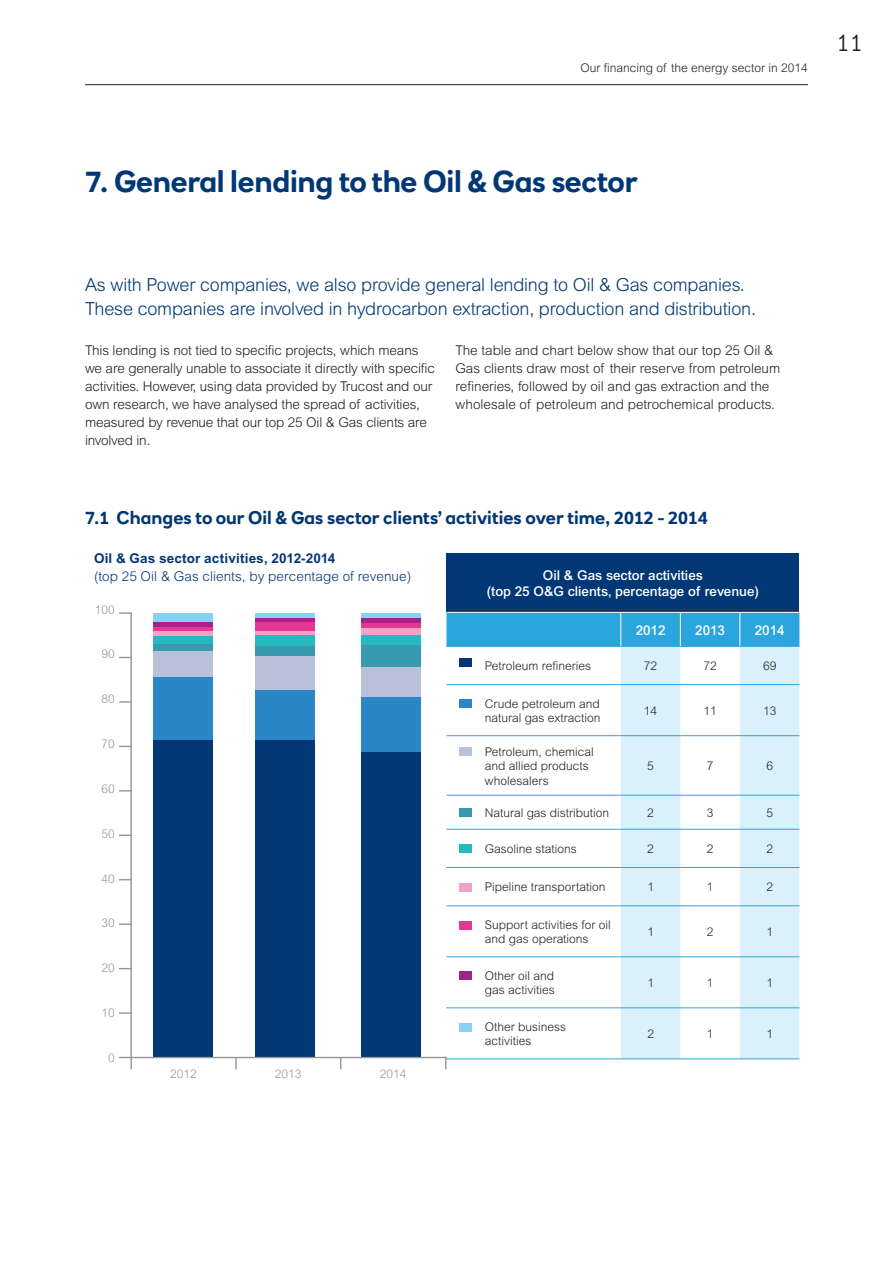
<style>
.page{position:relative;width:893px;height:1263px;background:#fff}
.page>*{position:absolute;margin:0;border:0;box-sizing:border-box;transform-origin:0 0}
.t1{font:700 30px "RN House Sans";letter-spacing:-.01em;color:#013775}
.t2{font:300 24px "RN House Sans";color:#231f20}
.t3{font:300 18px/24px "Arial";letter-spacing:-.01em;color:#013775}
.t4{font:700 18px "RN House Sans";color:#013775}
.t5{font:300 13.5px/18px "Arial";letter-spacing:-.01em;color:#231f20}
.t6{font:500 13.5px/16.2px "Arial";color:#fff;text-align:center}
.t7{font:300 13.5px "Arial";letter-spacing:.005em;color:#013775}
.t8{font:700 13.5px "Arial";letter-spacing:.01em;color:#013775}
.t9{font:300 12px/14.4px "Arial";color:#231f20}
.t10{font:300 12px "Arial";color:#939598}
</style>
<div class="page">
<hr style="left:85px;top:84px;width:723px;height:1px;background:#231f20">
<div style="left:446px;top:553px;width:353px;height:59px;background:#013775"></div>
<div style="left:448px;top:613px;width:351px;height:33px;background:#2ba5de"></div>
<svg style="left:621px;top:647px;width:178px;height:411px;fill:#daf0fb"></svg>
<hr style="left:680px;top:613px;width:1px;height:33px;background:#fff">
<hr style="left:739px;top:613px;width:1px;height:33px;background:#fff">
<hr style="left:620px;top:613px;width:1px;height:33px;background:#fff">
<hr style="left:446px;top:735px;width:175px;height:1px;background:#2ba5de">
<hr style="left:621px;top:735px;width:59px;height:1px;background:#2ba5de">
<hr style="left:680px;top:735px;width:60px;height:1px;background:#2ba5de">
<hr style="left:740px;top:735px;width:59px;height:1px;background:#2ba5de">
<hr style="left:446px;top:795px;width:175px;height:1px;background:#2ba5de">
<hr style="left:621px;top:795px;width:59px;height:1px;background:#2ba5de">
<hr style="left:680px;top:795px;width:60px;height:1px;background:#2ba5de">
<hr style="left:740px;top:795px;width:59px;height:1px;background:#2ba5de">
<hr style="left:446px;top:646px;width:175px;height:1px;background:#2ba5de">
<hr style="left:621px;top:646px;width:59px;height:1px;background:#2ba5de">
<hr style="left:680px;top:646px;width:60px;height:1px;background:#2ba5de">
<hr style="left:740px;top:646px;width:59px;height:1px;background:#2ba5de">
<hr style="left:446px;top:684px;width:175px;height:1px;background:#2ba5de">
<hr style="left:621px;top:684px;width:59px;height:1px;background:#2ba5de">
<hr style="left:680px;top:684px;width:60px;height:1px;background:#2ba5de">
<hr style="left:740px;top:684px;width:59px;height:1px;background:#2ba5de">
<hr style="left:446px;top:829px;width:175px;height:1px;background:#2ba5de">
<hr style="left:621px;top:829px;width:59px;height:1px;background:#2ba5de">
<hr style="left:680px;top:829px;width:60px;height:1px;background:#2ba5de">
<hr style="left:740px;top:829px;width:59px;height:1px;background:#2ba5de">
<hr style="left:446px;top:867px;width:175px;height:1px;background:#2ba5de">
<hr style="left:621px;top:867px;width:59px;height:1px;background:#2ba5de">
<hr style="left:680px;top:867px;width:60px;height:1px;background:#2ba5de">
<hr style="left:740px;top:867px;width:59px;height:1px;background:#2ba5de">
<hr style="left:446px;top:905px;width:175px;height:1px;background:#2ba5de">
<hr style="left:621px;top:905px;width:59px;height:1px;background:#2ba5de">
<hr style="left:680px;top:905px;width:60px;height:1px;background:#2ba5de">
<hr style="left:740px;top:905px;width:59px;height:1px;background:#2ba5de">
<hr style="left:446px;top:956px;width:175px;height:1px;background:#2ba5de">
<hr style="left:621px;top:956px;width:59px;height:1px;background:#2ba5de">
<hr style="left:680px;top:956px;width:60px;height:1px;background:#2ba5de">
<hr style="left:740px;top:956px;width:59px;height:1px;background:#2ba5de">
<hr style="left:446px;top:1007px;width:175px;height:1px;background:#2ba5de">
<hr style="left:621px;top:1007px;width:59px;height:1px;background:#2ba5de">
<hr style="left:680px;top:1007px;width:60px;height:1px;background:#2ba5de">
<hr style="left:740px;top:1007px;width:59px;height:1px;background:#2ba5de">
<hr style="left:446px;top:1058px;width:175px;height:1px;background:#2ba5de">
<hr style="left:621px;top:1058px;width:59px;height:1px;background:#2ba5de">
<hr style="left:680px;top:1058px;width:60px;height:1px;background:#2ba5de">
<hr style="left:740px;top:1058px;width:59px;height:1px;background:#2ba5de">
<div style="left:459px;top:658px;width:13px;height:8px;background:#013775"></div>
<div style="left:459px;top:699px;width:13px;height:8px;background:#2a86c7"></div>
<div style="left:459px;top:747px;width:13px;height:8px;background:#b9c0d9"></div>
<div style="left:459px;top:808px;width:13px;height:8px;background:#3999ae"></div>
<div style="left:459px;top:844px;width:13px;height:9px;background:#25babf"></div>
<div style="left:459px;top:883px;width:13px;height:8px;background:#f0a2c7"></div>
<div style="left:459px;top:921px;width:13px;height:9px;background:#e43796"></div>
<div style="left:459px;top:972px;width:13px;height:8px;background:#a42386"></div>
<div style="left:459px;top:1023px;width:13px;height:8px;background:#87d2f4"></div>
<svg style="left:235px;top:1059px;width:2px;height:10px"></svg>
<svg style="left:119px;top:1057px;width:13px;height:12px"></svg>
<svg style="left:119px;top:1012px;width:11px;height:2px"></svg>
<svg style="left:119px;top:923px;width:11px;height:2px"></svg>
<svg style="left:119px;top:834px;width:11px;height:2px"></svg>
<svg style="left:119px;top:701px;width:11px;height:2px"></svg>
<svg style="left:119px;top:612px;width:11px;height:2px"></svg>
<svg style="left:130px;top:611px;width:318px;height:448px"></svg>
<p class="t9" style="left:580px;top:60px;width:229px">Our financing of the energy sector in 2014</p>
<h2 class="t2" style="left:836px;top:28px;width:28px">11</h2>
<h1 class="t1" style="left:85px;top:163px;width:554px">7. General lending to the Oil &amp; Gas sector</h1>
<h3 class="t3" style="left:85px;top:272px;width:672px">As with Power companies, we also provide general lending to Oil &amp; Gas companies.<br>These companies are involved in hydrocarbon extraction, production and distribution.</h3>
<p class="t5" style="left:85px;top:341px;width:351px">This lending is not tied to specific projects, which means we are generally unable to associate it directly with specific activities. However, using data provided by Trucost and our own research, we have analysed the spread of activities, measured by revenue that our top 25 Oil &amp; Gas clients are involved in.</p>
<p class="t5" style="left:455px;top:341px;width:326px">The table and chart below show that our top 25 Oil &amp; Gas clients draw most of their reserve from petroleum refineries, followed by oil and gas extraction and the wholesale of petroleum and petrochemical products.</p>
<h3 class="t4" style="left:85px;top:506px;width:624px">7.1 Changes to our Oil &amp; Gas sector clients’ activities over time, 2012 - 2014</h3>
<p class="t8" style="left:94px;top:551px;width:243px">Oil &amp; Gas sector activities, 2012-2014</p>
<p class="t7" style="left:94px;top:569px;width:319px">(top 25 Oil &amp; Gas clients, by percentage of revenue)</p>
<p class="t10" style="left:95px;top:602px;width:22px">100</p>
<p class="t10" style="left:101px;top:647px;width:15px">90</p>
<p class="t10" style="left:101px;top:692px;width:15px">80</p>
<p class="t10" style="left:101px;top:737px;width:15px">70</p>
<p class="t10" style="left:101px;top:782px;width:15px">60</p>
<p class="t10" style="left:101px;top:827px;width:15px">50</p>
<p class="t10" style="left:101px;top:871px;width:15px">40</p>
<p class="t10" style="left:101px;top:916px;width:15px">30</p>
<p class="t10" style="left:101px;top:961px;width:15px">20</p>
<p class="t10" style="left:101px;top:1006px;width:15px">10</p>
<p class="t10" style="left:108px;top:1051px;width:8px">0</p>
<p class="t10" style="left:170px;top:1067px;width:28px">2012</p>
<p class="t10" style="left:275px;top:1067px;width:28px">2013</p>
<p class="t10" style="left:380px;top:1067px;width:28px">2014</p>
<p class="t6" style="left:487px;top:567px;width:274px">Oil &amp; Gas sector activities<br>(top 25 O&amp;G clients, percentage of revenue)</p>
<p class="t6" style="left:636px;top:622px;width:31px">2012</p>
<p class="t6" style="left:695px;top:622px;width:31px">2013</p>
<p class="t6" style="left:755px;top:622px;width:31px">2014</p>
<p class="t9" style="left:485px;top:659px;width:108px">Petroleum refineries</p>
<p class="t9" style="left:644px;top:659px;width:15px">72</p>
<p class="t9" style="left:703px;top:659px;width:15px">72</p>
<p class="t9" style="left:763px;top:659px;width:15px">69</p>
<p class="t9" style="left:485px;top:696px;width:117px">Crude petroleum and natural gas extraction</p>
<p class="t9" style="left:644px;top:703px;width:15px">14</p>
<p class="t9" style="left:703px;top:703px;width:15px">11</p>
<p class="t9" style="left:763px;top:703px;width:15px">13</p>
<p class="t9" style="left:485px;top:744px;width:110px">Petroleum, chemical and allied products wholesalers</p>
<p class="t9" style="left:647px;top:759px;width:8px">5</p>
<p class="t9" style="left:707px;top:759px;width:8px">7</p>
<p class="t9" style="left:766px;top:759px;width:8px">6</p>
<p class="t9" style="left:485px;top:805px;width:126px">Natural gas distribution</p>
<p class="t9" style="left:647px;top:805px;width:8px">2</p>
<p class="t9" style="left:707px;top:805px;width:8px">3</p>
<p class="t9" style="left:766px;top:805px;width:8px">5</p>
<p class="t9" style="left:485px;top:842px;width:93px">Gasoline stations</p>
<p class="t9" style="left:647px;top:842px;width:8px">2</p>
<p class="t9" style="left:707px;top:842px;width:8px">2</p>
<p class="t9" style="left:766px;top:842px;width:8px">2</p>
<p class="t9" style="left:485px;top:880px;width:122px">Pipeline transportation</p>
<p class="t9" style="left:647px;top:880px;width:8px">1</p>
<p class="t9" style="left:707px;top:880px;width:8px">1</p>
<p class="t9" style="left:766px;top:880px;width:8px">2</p>
<p class="t9" style="left:485px;top:917px;width:127px">Support activities for oil and gas operations</p>
<p class="t9" style="left:647px;top:924px;width:8px">1</p>
<p class="t9" style="left:707px;top:924px;width:8px">2</p>
<p class="t9" style="left:766px;top:924px;width:8px">1</p>
<p class="t9" style="left:485px;top:968px;width:71px">Other oil and gas activities</p>
<p class="t9" style="left:647px;top:975px;width:8px">1</p>
<p class="t9" style="left:707px;top:975px;width:8px">1</p>
<p class="t9" style="left:766px;top:975px;width:8px">1</p>
<p class="t9" style="left:485px;top:1019px;width:83px">Other business activities</p>
<p class="t9" style="left:647px;top:1027px;width:8px">2</p>
<p class="t9" style="left:707px;top:1027px;width:8px">1</p>
<p class="t9" style="left:766px;top:1027px;width:8px">1</p>
</div>
